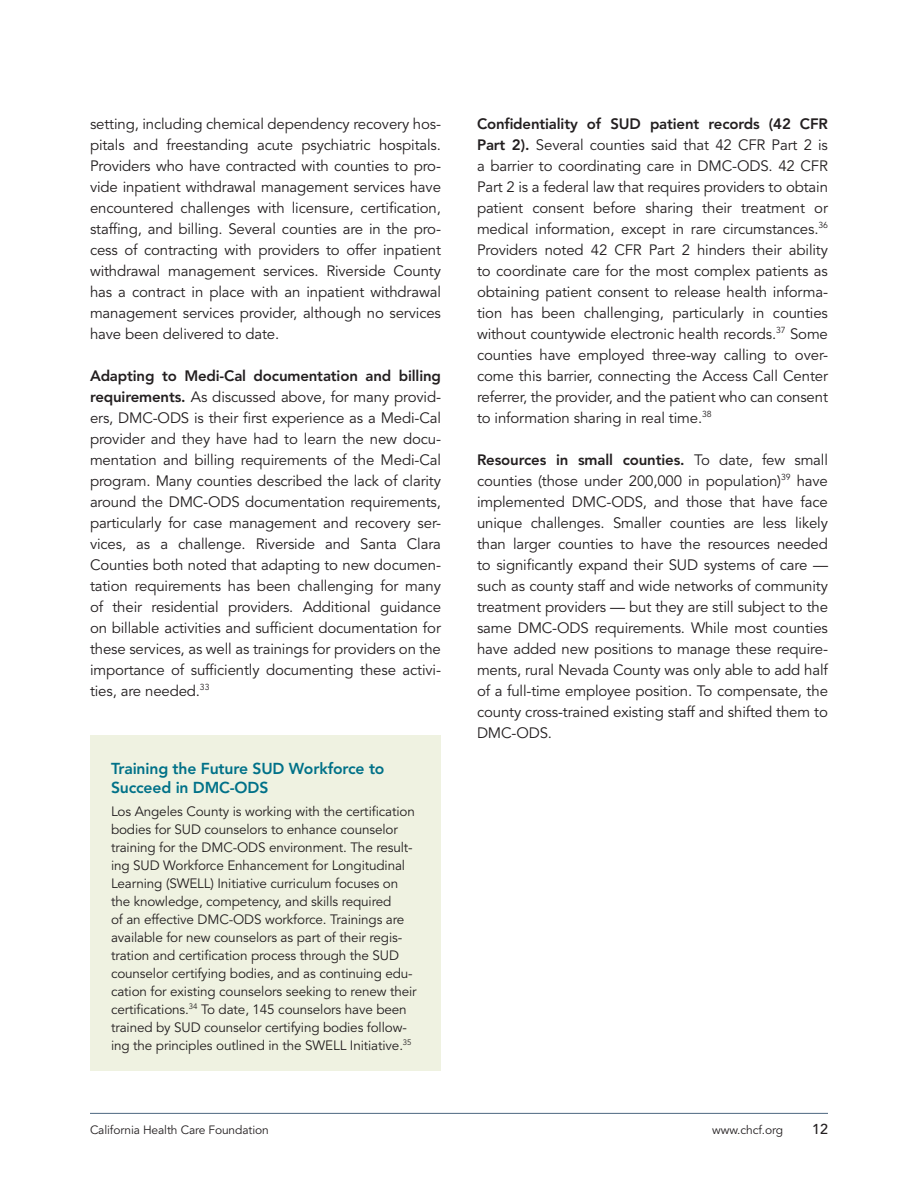
<style>
.page{position:relative;width:918px;height:1188px;background:#fff}
.page>*{position:absolute;margin:0;border:0;box-sizing:border-box;transform-origin:0 0}
.box-head{font:800 15.75px/19.5px "Avenir LT Std";letter-spacing:-.01em;color:#007188}
.body_text_runin_last{font:15px/21px "Avenir LT Std";letter-spacing:-.01em;color:#231f20;text-align:justify}
.t1{font:500 14.25px "Avenir LT Std";color:#231f20}
.box-text{font:13.5px/18px "Avenir LT Std";letter-spacing:-.01em;color:#231f20}
.t2{font:12px "Avenir LT Std";letter-spacing:-.01em;color:#231f20}
.s1{font-weight:800}
</style>
<div class="page">
<hr style="left:90px;top:1113px;width:738px;height:1px;background:#4d6780">
<div style="left:90px;top:735px;width:351px;height:336px;background:#eff2e1"></div>
<p class="body_text_runin_last" style="left:90px;top:114px;width:353px">setting, including chemical dependency recovery hos&shy;pitals and freestanding acute psychiatric hospitals.<br>Providers who have contracted with counties to pro&shy;vide inpatient withdrawal management services have encountered challenges with licensure, certification, staffing, and billing. Several counties are in the pro&shy;cess of contracting with providers to offer inpatient withdrawal management services. Riverside County has a contract in place with an inpatient withdrawal management services provider, although no services have been delivered to date.</p>
<p class="body_text_runin_last" style="left:90px;top:366px;width:353px"><span class="s1">Adapting to Medi-Cal documentation and billing requirements.</span> As discussed above, for many provid&shy;ers, DMC-ODS is their first experience as a Medi-Cal provider and they have had to learn the new docu&shy;mentation and billing requirements of the Medi-Cal program. Many counties described the lack of clarity around the DMC-ODS documentation requirements, particularly for case management and recovery ser&shy;vices, as a challenge. Riverside and Santa Clara Counties both noted that adapting to new documen&shy;tation requirements has been challenging for many of their residential providers. Additional guidance on billable activities and sufficient documentation for these services, as well as trainings for providers on the importance of sufficiently documenting these activi&shy;ties, are needed.<sup>33</sup></p>
<p class="box-head" style="left:111px;top:759px;width:275px">Training the Future SUD Workforce to<br>Succeed in DMC-ODS</p>
<p class="box-text" style="left:111px;top:803px;width:307px">Los Angeles County is working with the certification bodies for SUD counselors to enhance counselor training for the DMC-ODS environment. The result&shy;ing SUD Workforce Enhancement for Longitudinal Learning (SWELL) Initiative curriculum focuses on the knowledge, competency, and skills required<br>of an effective DMC-ODS workforce. Trainings are available for new counselors as part of their regis&shy;tration and certification process through the SUD counselor certifying bodies, and as continuing edu&shy;cation for existing counselors seeking to renew their certifications.<sup>34</sup> To date, 145 counselors have been trained by SUD counselor certifying bodies follow&shy;ing the principles outlined in the SWELL Initiative.<sup>35</sup></p>
<p class="body_text_runin_last" style="left:477px;top:114px;width:353px"><span class="s1">Confidentiality of SUD patient records (42 CFR Part 2).</span> Several counties said that 42 CFR Part 2 is a barrier to coordinating care in DMC-ODS. 42 CFR Part 2 is a federal law that requires providers to obtain patient consent before sharing their treatment or medical information, except in rare circumstances.<sup>36<br></sup>Providers noted 42 CFR Part 2 hinders their ability to coordinate care for the most complex patients as obtaining patient consent to release health informa&shy;tion has been challenging, particularly in counties without countywide electronic health records.<sup>37</sup> Some counties have employed three-way calling to over&shy;come this barrier, connecting the Access Call Center referrer, the provider, and the patient who can consent to information sharing in real time.<sup>38</sup></p>
<p class="body_text_runin_last" style="left:477px;top:450px;width:353px"><span class="s1">Resources in small counties.</span> To date, few small counties (those under 200,000 in population)<sup>39</sup> have implemented DMC-ODS, and those that have face unique challenges. Smaller counties are less likely than larger counties to have the resources needed to significantly expand their SUD systems of care — such as county staff and wide networks of community treatment providers — but they are still subject to the same DMC-ODS requirements. While most counties have added new positions to manage these require&shy;ments, rural Nevada County was only able to add half of a full-time employee position. To compensate, the county cross-trained existing staff and shifted them to DMC-ODS.</p>
<p class="t2" style="left:90px;top:1123px;width:180px">California Health Care Foundation</p>
<p class="t2" style="left:712px;top:1123px;width:72px">www.chcf.org</p>
<p class="t1" style="left:812px;top:1121px;width:17px">12</p>
</div>
